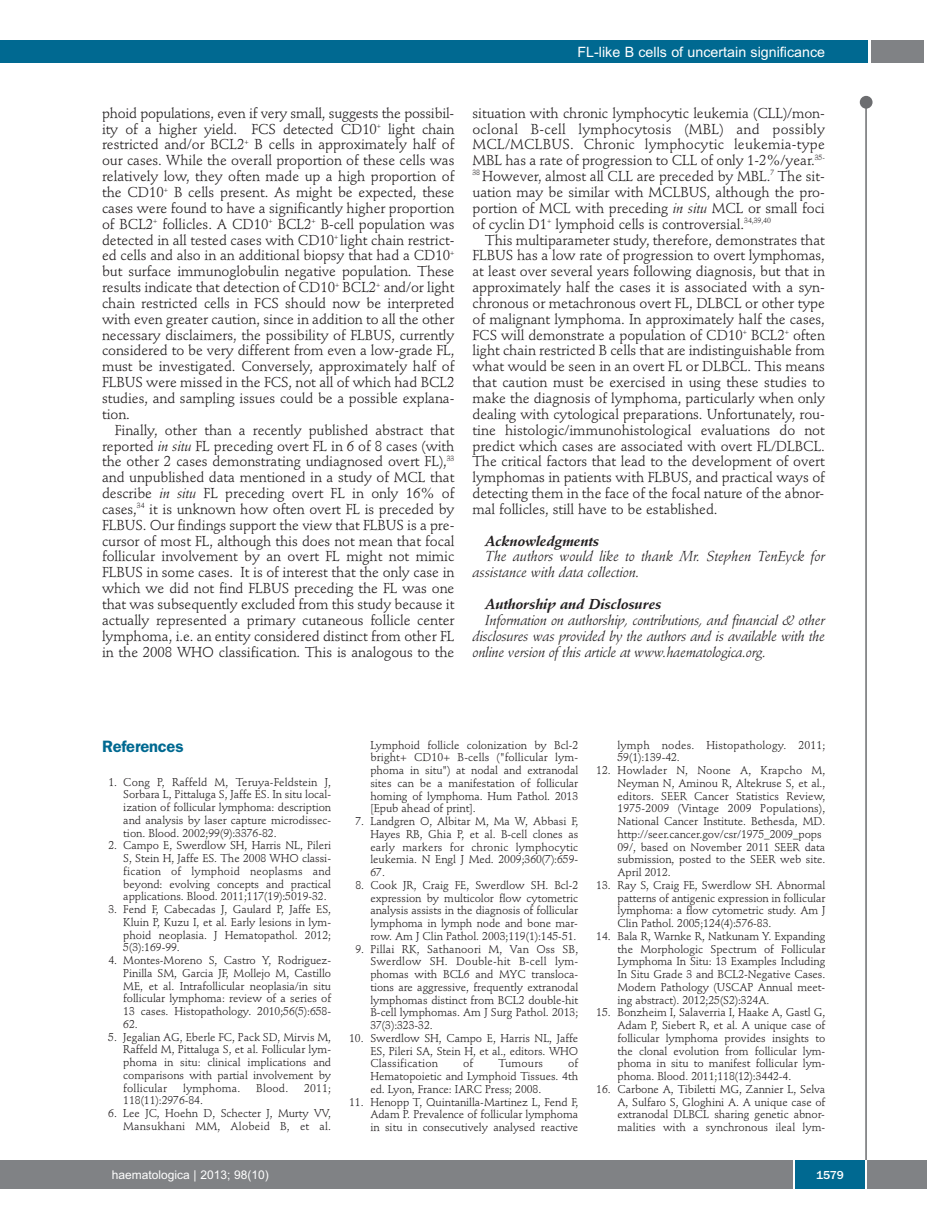
<style>
.page{position:relative;width:927px;height:1225px;background:#fff}
.page>*{position:absolute;margin:0;border:0;box-sizing:border-box;transform-origin:0 0}
.t1{font:600 16.5px "Franklin Gothic";letter-spacing:-.01em;color:#006991}
.t2{font:14.25px/15.9px "Stempel Schneidler";letter-spacing:-.005em;color:#231f20;text-align:justify}
.t3{font:italic 14.25px/15.9px "Stempel Schneidler";letter-spacing:-.005em;color:#231f20}
.t4{font:italic 700 14.25px "Stempel Schneidler";letter-spacing:-.005em;color:#231f20}
.t5{font:14.25px "Arial";color:#fff}
.t6{font:12px "Arial";color:#fff}
.t7{font:500 12px "Franklin Gothic";color:#fff}
.t8{font:11.25px/12.8px "Stempel Schneidler";letter-spacing:-.005em;color:#231f20;text-align:justify}
.t9{font:11.25px/12.8px "Stempel Schneidler";letter-spacing:.015em;color:#231f20}
.s1{font-style:italic}
</style>
<div class="page">
<div style="left:860px;top:96px;width:12px;height:13px;background:#6c6d70;border-radius:50%"></div>
<hr style="left:865px;top:98px;width:2px;height:1062px;background:#6c6d70">
<div style="left:871px;top:40px;width:52px;height:22px;background:#808285"></div>
<div style="left:18px;top:40px;width:849px;height:22px;background:#006991"></div>
<div style="left:17px;top:1160px;width:910px;height:28px;background:#808285"></div>
<div style="left:795px;top:1160px;width:70px;height:28px;background:#006991"></div>
<hr style="left:793px;top:1160px;width:2px;height:28px;background:#fff">
<hr style="left:865px;top:1160px;width:2px;height:28px;background:#fff">
<div style="left:0;top:40px;width:19px;height:22px;background:#006991"></div>
<div style="left:0;top:1160px;width:18px;height:28px;background:#808285"></div>
<p class="t5" style="left:578px;top:44px;width:249px">FL-like B cells of uncertain significance</p>
<p class="t2" style="left:102px;top:106px;width:354px">phoid populations, even if very small, suggests the possibil&shy;ity of a higher yield. FCS detected CD10<sup>+</sup> light chain restricted and/or BCL2<sup>+</sup> B cells in approximately half of our cases. While the overall proportion of these cells was relatively low, they often made up a high proportion of the CD10<sup>+</sup> B cells present. As might be expected, these cases were found to have a significantly higher proportion of BCL2<sup>+</sup> follicles. A CD10<sup>+</sup> BCL2<sup>+</sup> B-cell population was detected in all tested cases with CD10<sup>+</sup> light chain restrict&shy;ed cells and also in an additional biopsy that had a CD10<sup>+ </sup>but surface immunoglobulin negative population. These results indicate that detection of CD10<sup>+</sup> BCL2<sup>+</sup> and/or light chain restricted cells in FCS should now be interpreted with even greater caution, since in addition to all the other necessary disclaimers, the possibility of FLBUS, currently considered to be very different from even a low-grade FL, must be investigated. Conversely, approximately half of FLBUS were missed in the FCS, not all of which had BCL2 studies, and sampling issues could be a possible explana&shy;tion.</p>
<p class="t2" style="left:102px;top:423px;width:354px;text-indent:13px">Finally, other than a recently published abstract that reported <span class="s1">in situ</span> FL preceding overt FL in 6 of 8 cases (with the other 2 cases demonstrating undiagnosed overt FL),<sup>33 </sup>and unpublished data mentioned in a study of MCL that describe <span class="s1">in situ</span> FL preceding overt FL in only 16% of cases,<sup>34</sup> it is unknown how often overt FL is preceded by FLBUS. Our findings support the view that FLBUS is a pre&shy;cursor of most FL, although this does not mean that focal follicular involvement by an overt FL might not mimic FLBUS in some cases. It is of interest that the only case in which we did not find FLBUS preceding the FL was one that was subsequently excluded from this study because it actually represented a primary cutaneous follicle center lymphoma, i.e. an entity considered distinct from other FL in the 2008 WHO classification. This is analogous to the</p>
<p class="t2" style="left:472px;top:106px;width:354px">situation with chronic lymphocytic leukemia (CLL)/mon&shy;oclonal B-cell lymphocytosis (MBL) and possibly MCL/MCLBUS. Chronic lymphocytic leukemia-type MBL has a rate of progression to CLL of only 1-2%/year.<sup>35- 38</sup> However, almost all CLL are preceded by MBL.<sup>7</sup> The sit&shy;uation may be similar with MCLBUS, although the pro&shy;portion of MCL with preceding <span class="s1">in situ</span> MCL or small foci of cyclin D1<sup>+</sup> lymphoid cells is controversial.<sup>34,39,40</sup></p>
<p class="t2" style="left:472px;top:233px;width:354px;text-indent:13px">This multiparameter study, therefore, demonstrates that FLBUS has a low rate of progression to overt lymphomas, at least over several years following diagnosis, but that in approximately half the cases it is associated with a syn&shy;chronous or metachronous overt FL, DLBCL or other type of malignant lymphoma. In approximately half the cases, FCS will demonstrate a population of CD10<sup>+</sup> BCL2<sup>+</sup> often light chain restricted B cells that are indistinguishable from what would be seen in an overt FL or DLBCL. This means that caution must be exercised in using these studies to make the diagnosis of lymphoma, particularly when only dealing with cytological preparations. Unfortunately, rou&shy;tine histologic/immunohistological evaluations do not predict which cases are associated with overt FL/DLBCL.<br>The critical factors that lead to the development of overt lymphomas in patients with FLBUS, and practical ways of detecting them in the face of the focal nature of the abnor&shy;mal follicles, still have to be established.</p>
<p class="t4" style="left:485px;top:535px;width:115px">Acknowledgments</p>
<p class="t3" style="left:472px;top:550px;width:354px;text-indent:13px">The authors would like to thank Mr. Stephen TenEyck for assistance with data collection.</p>
<p class="t4" style="left:485px;top:598px;width:178px">Authorship and Disclosures</p>
<p class="t3" style="left:472px;top:613px;width:354px;text-align:justify;text-indent:13px">Information on authorship, contributions, and financial &amp; other disclosures was provided by the authors and is available with the online version of this article at www.haematologica.org.</p>
<h1 class="t1" style="left:102px;top:740px;width:83px">References</h1>
<p class="t8" style="left:123px;top:776px;width:209px;text-indent:-15px">1. Cong P, Raffeld M, Teruya-Feldstein J, Sorbara L, Pittaluga S, Jaffe ES. In situ local&shy;ization of follicular lymphoma: description and analysis by laser capture microdissec&shy;tion. Blood. 2002;99(9):3376-82.</p>
<p class="t8" style="left:123px;top:840px;width:209px;text-indent:-15px">2. Campo E, Swerdlow SH, Harris NL, Pileri S, Stein H, Jaffe ES. The 2008 WHO classi&shy;fication of lymphoid neoplasms and beyond: evolving concepts and practical applications. Blood. 2011;117(19):5019-32.</p>
<p class="t8" style="left:123px;top:904px;width:209px;text-indent:-15px">3. Fend F, Cabecadas J, Gaulard P, Jaffe ES, Kluin P, Kuzu I, et al. Early lesions in lym&shy;phoid neoplasia. J Hematopathol. 2012; 5(3):169-99.</p>
<p class="t8" style="left:123px;top:955px;width:209px;text-indent:-15px">4. Montes-Moreno S, Castro Y, Rodriguez-Pinilla SM, Garcia JF, Mollejo M, Castillo ME, et al. Intrafollicular neoplasia/in situ follicular lymphoma: review of a series of 13 cases. Histopathology. 2010;56(5):658- 62.</p>
<p class="t8" style="left:123px;top:1031px;width:209px;text-indent:-15px">5. Jegalian AG, Eberle FC, Pack SD, Mirvis M, Raffeld M, Pittaluga S, et al. Follicular lym&shy;phoma in situ: clinical implications and comparisons with partial involvement by follicular</p>
<p class="t9" style="left:183px;top:1082px;width:59px">lymphoma.</p>
<p class="t8" style="left:256px;top:1082px;width:34px">Blood.</p>
<p class="t8" style="left:304px;top:1082px;width:28px">2011;</p>
<p class="t8" style="left:123px;top:1095px;width:81px">118(11):2976-84.</p>
<p class="t8" style="left:108px;top:1108px;width:224px;text-align:right">6. Lee JC, Hoehn D, Schecter J, Murty VV,<br>Mansukhani MM, Alobeid B, et al.</p>
<p class="t8" style="left:370px;top:739px;width:209px">Lymphoid follicle colonization by Bcl-2 bright+ CD10+ B-cells ("follicular lym&shy;phoma in situ") at nodal and extranodal sites can be a manifestation of follicular homing of lymphoma. Hum Pathol. 2013 [Epub ahead of print].</p>
<p class="t8" style="left:370px;top:816px;width:209px;text-indent:-15px">7. Landgren O, Albitar M, Ma W, Abbasi F, Hayes RB, Ghia P, et al. B-cell clones as early markers for chronic lymphocytic leukemia. N Engl J Med. 2009;360(7):659- 67.</p>
<p class="t8" style="left:370px;top:879px;width:209px;text-indent:-15px">8. Cook JR, Craig FE, Swerdlow SH. Bcl-2 expression by multicolor flow cytometric analysis assists in the diagnosis of follicular lymphoma in lymph node and bone mar&shy;row. Am J Clin Pathol. 2003;119(1):145-51.</p>
<p class="t8" style="left:370px;top:943px;width:209px;text-indent:-15px">9. Pillai RK, Sathanoori M, Van Oss SB, Swerdlow SH. Double-hit B-cell lym&shy;phomas with BCL6 and MYC transloca&shy;tions are aggressive, frequently extranodal lymphomas distinct from BCL2 double-hit B-cell lymphomas. Am J Surg Pathol. 2013; 37(3):323-32.</p>
<p class="t8" style="left:370px;top:1032px;width:209px;text-indent:-21px">10. Swerdlow SH, Campo E, Harris NL, Jaffe ES, Pileri SA, Stein H, et al., editors. WHO Classification</p>
<p class="t8" style="left:370px;top:1058px;width:209px;text-indent:198px">of Hematopoietic and Lymphoid Tissues. 4th ed. Lyon, France: IARC Press; 2008.</p>
<p class="t8" style="left:370px;top:1096px;width:209px;text-indent:-21px">11. Henopp T, Quintanilla-Martinez L, Fend F, Adam P. Prevalence of follicular lymphoma in situ in consecutively analysed reactive</p>
<p class="t8" style="left:463px;top:1058px;width:12px">of</p>
<p class="t9" style="left:498px;top:1058px;width:46px">Tumours</p>
<p class="t9" style="left:617px;top:739px;width:209px">lymph nodes. Histopathology. 2011;<br>59(1):139-42.</p>
<p class="t8" style="left:617px;top:765px;width:209px;text-align:left;text-indent:-21px">12. Howlader N, Noone A, Krapcho M, Neyman N, Aminou R, Altekruse S, et al., editors. SEER Cancer Statistics Review, 1975-2009 (Vintage 2009 Populations), National Cancer Institute. Bethesda, MD. http://seer.cancer.gov/csr/1975_2009_pops 09/, based on November 2011 SEER data submission, posted to the SEER web site.<br>April 2012.</p>
<p class="t8" style="left:617px;top:879px;width:209px;text-indent:-21px">13. Ray S, Craig FE, Swerdlow SH. Abnormal patterns of antigenic expression in follicular lymphoma: a flow cytometric study. Am J Clin Pathol. 2005;124(4):576-83.</p>
<p class="t8" style="left:617px;top:930px;width:209px;text-indent:-21px">14. Bala R, Warnke R, Natkunam Y. Expanding the Morphologic Spectrum of Follicular Lymphoma In Situ: 13 Examples Including In Situ Grade 3 and BCL2-Negative Cases.<br>Modern Pathology (USCAP Annual meet&shy;ing abstract). 2012;25(S2):324A.</p>
<p class="t8" style="left:617px;top:1007px;width:209px;text-indent:-21px">15. Bonzheim I, Salaverria I, Haake A, Gastl G, Adam P, Siebert R, et al. A unique case of follicular lymphoma provides insights to the clonal evolution from follicular lym&shy;phoma in situ to manifest follicular lym&shy;phoma. Blood. 2011;118(12):3442-4.</p>
<p class="t8" style="left:617px;top:1083px;width:209px;text-indent:-21px">16. Carbone A, Tibiletti MG, Zannier L, Selva A, Sulfaro S, Gloghini A. A unique case of extranodal DLBCL sharing genetic abnor&shy;malities with a synchronous ileal lym-</p>
<p class="t6" style="left:112px;top:1167px;width:158px">haematologica | 2013; 98(10)</p>
<p class="t7" style="left:816px;top:1167px;width:29px">1579</p>
</div>
